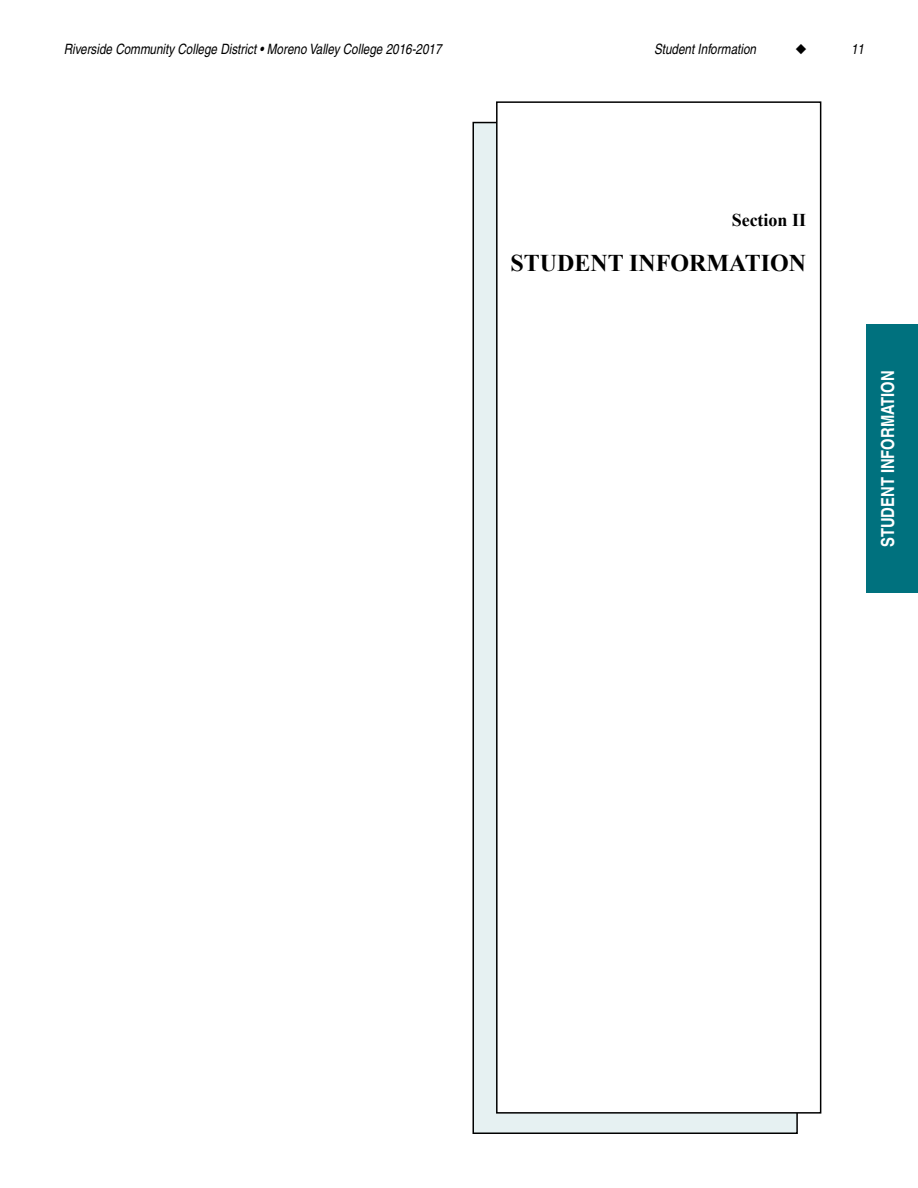
<style>
.page{position:relative;width:918px;height:1188px;background:#fff}
.page>*{position:absolute;margin:0;border:0;box-sizing:border-box;transform-origin:0 0}
.t1{font:700 24px "Times New Roman";color:#000}
.t2{font:700 condensed 18px "Helvetica";color:#fff}
.t3{font:700 18px "Times New Roman";color:#000}
.t4{font:italic condensed 14.25px "Helvetica";color:#000}
</style>
<div class="page">
<div style="left:866px;top:325px;width:52px;height:268px;background:#00717e"></div>
<div style="left:473px;top:123px;width:324px;height:1010px;background:#e6f1f2"></div>
<div style="left:497px;top:102px;width:324px;height:1011px;background:#fff"></div>
<div style="left:496px;top:101px;width:325px;height:1013px;border:2px solid #000"></div>
<p class="t4" style="left:64px;top:41px;width:379px">Riverside Community College District • Moreno Valley College 2016-2017</p>
<p class="t4" style="left:654px;top:41px;width:103px">Student Information</p>
<p class="t4" style="left:851px;top:41px;width:14px">11</p>
<p class="t3" style="left:732px;top:210px;width:76px">Section II</p>
<h1 class="t1" style="left:510px;top:249px;width:297px">STUDENT INFORMATION</h1>
<p class="t2" style="left:877px;top:547px;width:178px;rotate:-90deg">STUDENT INFORMATION</p>
</div>
